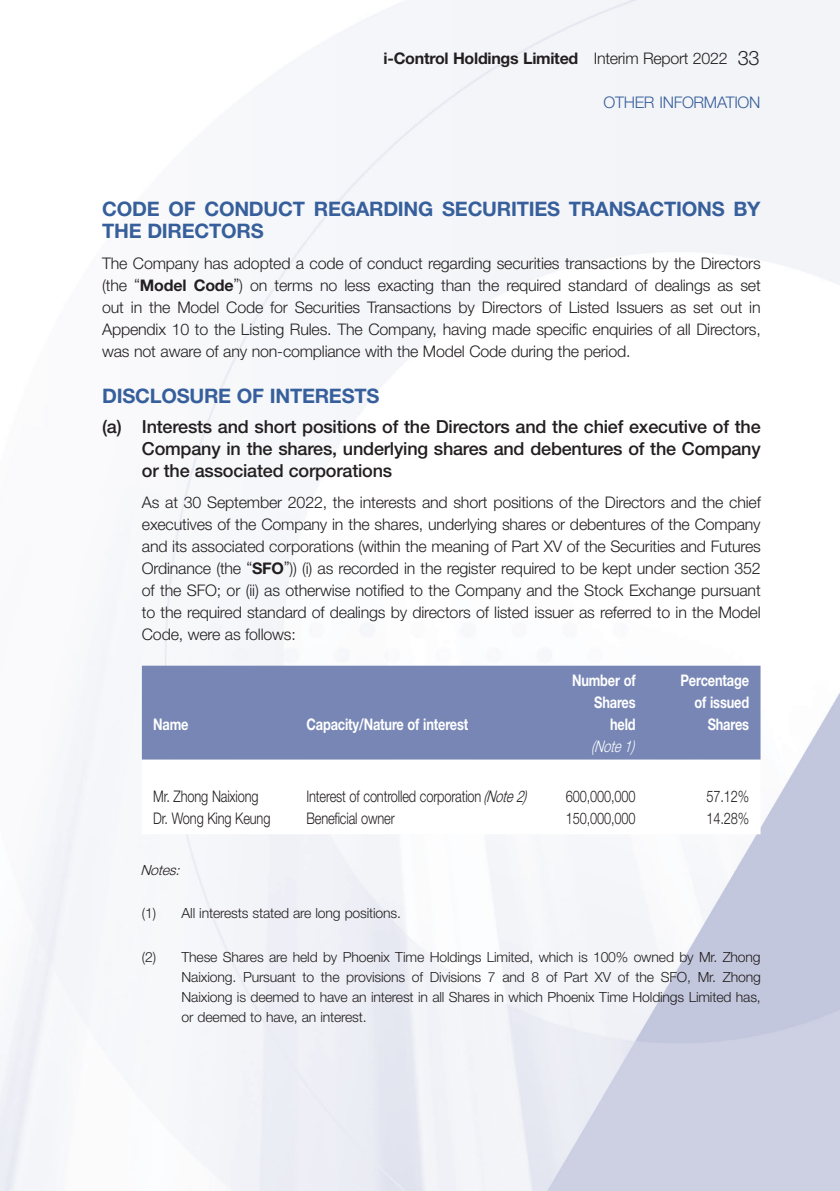
<style>
.page{position:relative;width:840px;height:1191px;background:#fff}
.page>*{position:absolute;margin:0;border:0;box-sizing:border-box;transform-origin:0 0}
.t1{font:700 20px/22px "Helvetica Neue LT Std";letter-spacing:-.01em;color:#365f9b}
.t2{font:500 18px/22px "Helvetica Neue LT Std";letter-spacing:-.01em;color:#231f20;text-align:justify}
.t3{font:300 16px/22px "Helvetica Neue LT Std";letter-spacing:-.01em;color:#231f20;text-align:justify}
.t4{font:300 16px "Helvetica Neue LT Std";letter-spacing:-.01em;color:#231f20;scale:.8 1}
.t5{font:700 16px/22px "Helvetica Neue LT Std";letter-spacing:-.01em;color:#fff;text-align:right;scale:.8 1}
.t6{font:700 16px "Helvetica Neue LT Std";letter-spacing:-.015em;color:#231f20}
.t7{font:300 16px "Helvetica Neue LT Std";letter-spacing:-.02em;color:#365f9b}
.t8{font:italic 300 16px "Helvetica Neue LT Std";color:#fff;scale:.8 1}
.t9{font:300 14px/20px "Helvetica Neue LT Std";letter-spacing:-.01em;color:#231f20;text-align:justify}
.t10{font:italic 300 14px "Helvetica Neue LT Std";color:#231f20}
.s1{font-weight:300}
.s2{font-weight:300;font-size:20px}
.s3{font-weight:700}
.s4{font-style:italic}
</style>
<div class="page">
<div style="left:142px;top:665px;width:618px;height:94px;background:#7786b5"></div>
<svg style="left:142px;top:759px;width:618px;height:1px"></svg>
<p class="t6" style="left:383px;top:48px;width:377px">i-Control Holdings Limited <span class="s1">Interim Report 2022</span> <span class="s2">33</span></p>
<p class="t7" style="left:603px;top:92px;width:158px">OTHER INFORMATION</p>
<p class="t1" style="left:102px;top:198px;width:659px">CODE OF CONDUCT REGARDING SECURITIES TRANSACTIONS BY<br>THE DIRECTORS</p>
<p class="t3" style="left:102px;top:252px;width:659px">The Company has adopted a code of conduct regarding securities transactions by the Directors (the “<span class="s3">Model Code</span>”) on terms no less exacting than the required standard of dealings as set out in the Model Code for Securities Transactions by Directors of Listed Issuers as set out in Appendix 10 to the Listing Rules. The Company, having made specific enquiries of all Directors, was not aware of any non-compliance with the Model Code during the period.</p>
<p class="t1" style="left:102px;top:384px;width:278px">DISCLOSURE OF INTERESTS</p>
<p class="t2" style="left:142px;top:416px;width:620px;text-indent:-40px">(a) Interests and short positions of the Directors and the chief executive of the Company in the shares, underlying shares and debentures of the Company or the associated corporations</p>
<p class="t3" style="left:142px;top:491px;width:620px">As at 30 September 2022, the interests and short positions of the Directors and the chief executives of the Company in the shares, underlying shares or debentures of the Company and its associated corporations (within the meaning of Part XV of the Securities and Futures Ordinance (the “<span class="s3">SFO</span>”)) (i) as recorded in the register required to be kept under section 352 of the SFO; or (ii) as otherwise notified to the Company and the Stock Exchange pursuant to the required standard of dealings by directors of listed issuer as referred to in the Model Code, were as follows:</p>
<p class="t5" style="left:153px;top:712px;width:46px">Name</p>
<p class="t5" style="left:306px;top:712px;width:204px">Capacity/Nature of interest</p>
<p class="t5" style="left:571px;top:668px;width:81px">Number of<br>Shares held</p>
<p class="t5" style="left:680px;top:668px;width:87px">Percentage of issued<br>Shares</p>
<p class="t8" style="left:591px;top:736px;width:58px">(Note1)</p>
<p class="t4" style="left:153px;top:786px;width:133px">Mr. Zhong Naixiong</p>
<p class="t4" style="left:306px;top:786px;width:278px">Interest of controlled corporation <span class="s4">(Note2)</span></p>
<p class="t4" style="left:565px;top:786px;width:89px">600,000,000</p>
<p class="t4" style="left:706px;top:786px;width:55px">57.12%</p>
<p class="t4" style="left:153px;top:808px;width:148px">Dr. Wong King Keung</p>
<p class="t4" style="left:306px;top:808px;width:112px">Beneficial owner</p>
<p class="t4" style="left:565px;top:808px;width:89px">150,000,000</p>
<p class="t4" style="left:706px;top:808px;width:55px">14.28%</p>
<p class="t10" style="left:140px;top:861px;width:45px">Notes:</p>
<p class="t9" style="left:142px;top:903px;width:260px">(1) All interests stated are long positions.</p>
<p class="t9" style="left:181px;top:947px;width:580px;text-indent:-40px">(2) These Shares are held by Phoenix Time Holdings Limited, which is 100% owned by Mr. Zhong Naixiong. Pursuant to the provisions of Divisions 7 and 8 of Part XV of the SFO, Mr. Zhong Naixiong is deemed to have an interest in all Shares in which Phoenix Time Holdings Limited has, or deemed to have, an interest.</p>
</div>
